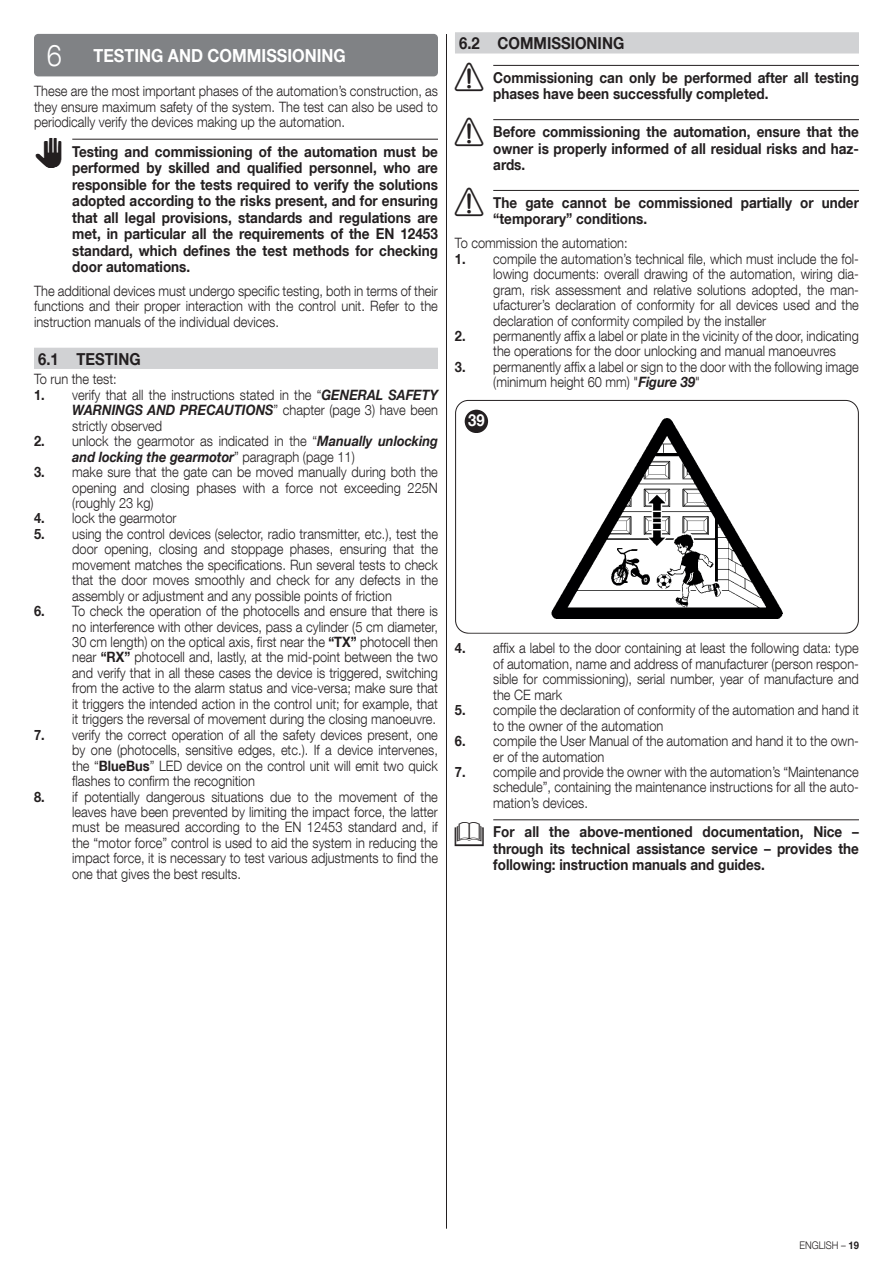
<style>
.page{position:relative;width:893px;height:1263px;background:#fff}
.page>*{position:absolute;margin:0;border:0;box-sizing:border-box;transform-origin:0 0}
.t1{font:700 18px "Helvetica Neue LT Com";color:#fff;scale:.9 1}
.t2{font:700 16.5px "Helvetica Neue LT Com";color:#231f20;scale:.9 1}
.t3{font:700 16.5px "Helvetica Neue LT Com";color:#fff;scale:.9 1}
.t4{font:700 15px/16.5px "Helvetica Neue LT Com";color:#231f20;text-align:justify;scale:.9 1}
.t5{font:300 14.25px/15.5px "Helvetica Neue LT Com";color:#231f20;text-align:justify;scale:.9 1}
.t6{font:300 10.5px "Helvetica Neue LT Com";color:#231f20;scale:.9 1}
.s1{font-weight:300;font-size:30px}
.s2{font-family:"NICE Simboli";font-weight:400;font-size:28.5px}
.s3{font-weight:700}
.s4{font-weight:700;font-style:italic}
</style>
<div class="page">
<hr style="left:72px;top:139px;width:366px;height:1px;background:#231f20">
<div style="left:34px;top:349px;width:404px;height:20px;background:#d1d2d4"></div>
<div style="left:34px;top:348px;width:404px;height:19px;background:#d1d2d4"></div>
<div style="left:34px;top:34px;width:404px;height:42px;background:#808285;border-radius:4px"></div>
<hr style="left:446px;top:34px;width:1px;height:1195px;background:#231f20">
<div style="left:455px;top:34px;width:404px;height:20px;background:#d1d2d4"></div>
<div style="left:455px;top:32px;width:404px;height:20px;background:#d1d2d4"></div>
<hr style="left:493px;top:65px;width:366px;height:1px;background:#231f20">
<hr style="left:493px;top:119px;width:366px;height:1px;background:#231f20">
<hr style="left:493px;top:190px;width:366px;height:1px;background:#231f20">
<hr style="left:493px;top:819px;width:366px;height:1px;background:#231f20">
<div style="left:455px;top:400px;width:404px;height:234px;border:1px solid #231f20;border-radius:13px"></div>
<img style="left:551px;top:418px;width:231px;height:201px">
<div style="left:458px;top:404px;width:398px;height:228px;border:11px solid #fff;border-radius:7px"></div>
<div style="left:465px;top:410px;width:23px;height:23px;background:#231f20;border-radius:50%"></div>
<p class="t1" style="left:47px;top:44px;width:334px"><span class="s1">6</span> TESTING AND COMMISSIONING</p>
<p class="t5" style="left:34px;top:83px;width:450px">These are the most important phases of the automation’s construction, as they ensure maximum safety of the system. The test can also be used to periodically verify the devices making up the automation.</p>
<p class="t4" style="left:72px;top:143px;width:408px;text-indent:-38px"><span class="s2">M</span> Testing and commissioning of the automation must be performed by skilled and qualified personnel, who are responsible for the tests required to verify the solutions adopted according to the risks present, and for ensuring that all legal provisions, standards and regulations are met, in particular all the requirements of the EN 12453 standard, which defines the test methods for checking door automations.</p>
<p class="t5" style="left:34px;top:283px;width:450px">The additional devices must undergo specific testing, both in terms of their functions and their proper interaction with the control unit. Refer to the instruction manuals of the individual devices.</p>
<p class="t2" style="left:38px;top:348px;width:115px">6.1 TESTING</p>
<p class="t5" style="left:34px;top:371px;width:93px">To run the test:</p>
<p class="t5" style="left:72px;top:387px;width:408px;text-indent:-38px"><span class="s3">1.</span> verify that all the instructions stated in the “<span class="s4">GENERAL SAFETY WARNINGS AND PRECAUTIONS</span>” chapter (page 3) have been strictly observed</p>
<p class="t5" style="left:72px;top:433px;width:408px;text-indent:-38px"><span class="s3">2.</span> unlock the gearmotor as indicated in the “<span class="s4">Manually unlocking and locking the gearmotor</span>” paragraph (page 11)</p>
<p class="t5" style="left:72px;top:464px;width:408px;text-indent:-38px"><span class="s3">3.</span> make sure that the gate can be moved manually during both the opening and closing phases with a force not exceeding 225N (roughly 23 kg)</p>
<p class="t5" style="left:34px;top:510px;width:160px"><span class="s3">4.</span> lock the gearmotor</p>
<p class="t5" style="left:72px;top:526px;width:408px;text-indent:-38px"><span class="s3">5.</span> using the control devices (selector, radio transmitter, etc.), test the door opening, closing and stoppage phases, ensuring that the movement matches the specifications. Run several tests to check that the door moves smoothly and check for any defects in the assembly or adjustment and any possible points of friction</p>
<p class="t5" style="left:72px;top:603px;width:408px;text-indent:-38px"><span class="s3">6.</span> To check the operation of the photocells and ensure that there is no interference with other devices, pass a cylinder (5 cm diameter, 30 cm length) on the optical axis, first near the <span class="s3">“TX”</span> photocell then near <span class="s3">“RX”</span> photocell and, lastly, at the mid-point between the two and verify that in all these cases the device is triggered, switching from the active to the alarm status and vice-versa; make sure that it triggers the intended action in the control unit; for example, that it triggers the reversal of movement during the closing manoeuvre.</p>
<p class="t5" style="left:72px;top:727px;width:408px;text-indent:-38px"><span class="s3">7.</span> verify the correct operation of all the safety devices present, one by one (photocells, sensitive edges, etc.). If a device intervenes, the “<span class="s3">BlueBus</span>” LED device on the control unit will emit two quick flashes to confirm the recognition</p>
<p class="t5" style="left:72px;top:788px;width:408px;text-indent:-38px"><span class="s3">8.</span> if potentially dangerous situations due to the movement of the leaves have been prevented by limiting the impact force, the latter must be measured according to the EN 12453 standard and, if the “motor force” control is used to aid the system in reducing the impact force, it is necessary to test various adjustments to find the one that gives the best results.</p>
<p class="t2" style="left:459px;top:33px;width:185px">6.2 COMMISSIONING</p>
<p class="t4" style="left:493px;top:69px;width:408px;text-indent:-38px"><span class="s2">A</span> Commissioning can only be performed after all testing phases have been successfully completed.</p>
<p class="t4" style="left:493px;top:123px;width:408px;text-indent:-38px"><span class="s2">A</span> Before commissioning the automation, ensure that the owner is properly informed of all residual risks and haz&shy;ards.</p>
<p class="t4" style="left:493px;top:194px;width:408px;text-indent:-38px"><span class="s2">A</span> The gate cannot be commissioned partially or under “temporary” conditions.</p>
<p class="t5" style="left:455px;top:235px;width:193px">To commission the automation:</p>
<p class="t5" style="left:493px;top:251px;width:408px;text-indent:-38px"><span class="s3">1.</span> compile the automation’s technical file, which must include the fol&shy;lowing documents: overall drawing of the automation, wiring dia&shy;gram, risk assessment and relative solutions adopted, the man&shy;ufacturer’s declaration of conformity for all devices used and the declaration of conformity compiled by the installer</p>
<p class="t5" style="left:493px;top:328px;width:408px;text-indent:-38px"><span class="s3">2.</span> permanently affix a label or plate in the vicinity of the door, indicating the operations for the door unlocking and manual manoeuvres</p>
<p class="t5" style="left:493px;top:359px;width:408px;text-indent:-38px"><span class="s3">3.</span> permanently affix a label or sign to the door with the following image (minimum height 60 mm) "<span class="s4">Figure 39</span>"</p>
<p class="t3" style="left:468px;top:410px;width:20px">39</p>
<p class="t5" style="left:493px;top:640px;width:408px;text-indent:-38px"><span class="s3">4.</span> affix a label to the door containing at least the following data: type of automation, name and address of manufacturer (person respon&shy;sible for commissioning), serial number, year of manufacture and the CE mark</p>
<p class="t5" style="left:493px;top:702px;width:408px;text-indent:-38px"><span class="s3">5.</span> compile the declaration of conformity of the automation and hand it to the owner of the automation</p>
<p class="t5" style="left:493px;top:733px;width:408px;text-indent:-38px"><span class="s3">6.</span> compile the User Manual of the automation and hand it to the own&shy;er of the automation</p>
<p class="t5" style="left:493px;top:764px;width:408px;text-indent:-38px"><span class="s3">7.</span> compile and provide the owner with the automation’s “Maintenance schedule”, containing the maintenance instructions for all the auto&shy;mation’s devices.</p>
<p class="t4" style="left:493px;top:823px;width:408px;text-indent:-38px"><span class="s2">L</span> For all the above-mentioned documentation, Nice – through its technical assistance service – provides the following: instruction manuals and guides.</p>
<p class="t6" style="left:799px;top:1239px;width:68px">ENGLISH – <span class="s3">19</span></p>
</div>
